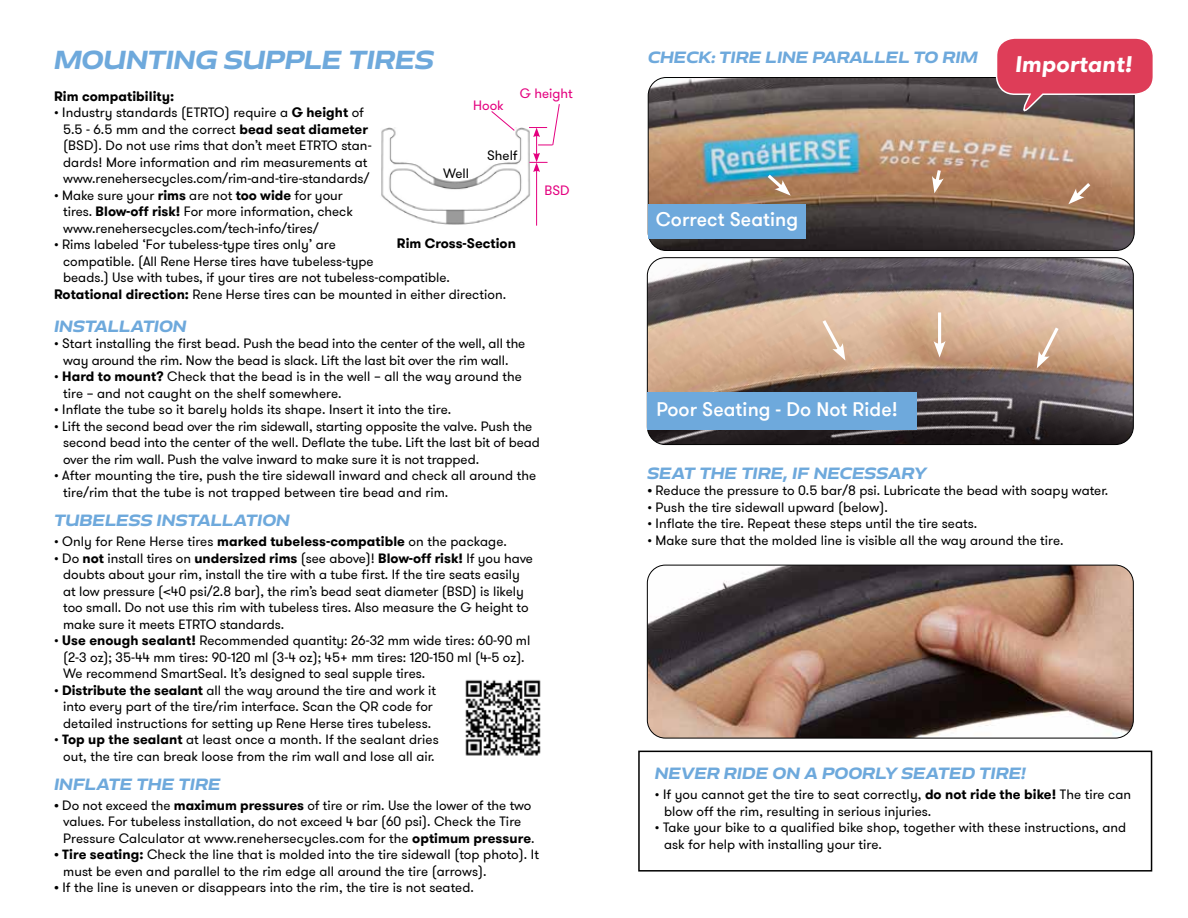
<style>
.page{position:relative;width:1188px;height:918px;background:#fff}
.page>*{position:absolute;margin:0;border:0;box-sizing:border-box;transform-origin:0 0}
.t1{font:italic 700 24px "Aero";letter-spacing:-.015em;color:#6ea9dc}
.t2{font:italic 700 22.5px "GT Walsheim Pro";letter-spacing:.005em;color:#fff}
.t3{font:500 19.5px "GT Walsheim Pro";letter-spacing:.005em;color:#fff}
.t4{font:italic 700 15px "Aero";letter-spacing:-.01em;color:#6ea9dc}
.t5{font:13.5px/16.5px "GT Walsheim Pro";color:#000}
.t6{font:700 13.5px "GT Walsheim Pro";letter-spacing:.005em;color:#000}
.t7{font:13.5px "GT Walsheim Pro";color:#e4007f}
.s1{font-weight:700}
</style>
<div class="page">
<img style="left:648px;top:78px;width:486px;height:172px">
<div style="left:648px;top:77px;width:486px;height:174px;border:1px solid #000;border-radius:18px"></div>
<svg style="left:764px;top:171px;width:27px;height:25px"></svg>
<svg style="left:932px;top:167px;width:12px;height:26px"></svg>
<svg style="left:1068px;top:180px;width:26px;height:24px"></svg>
<img style="left:647px;top:258px;width:486px;height:187px">
<div style="left:647px;top:257px;width:487px;height:188px;border:1px solid #000;border-radius:18px"></div>
<svg style="left:820px;top:317px;width:25px;height:44px"></svg>
<hr style="left:938px;top:312px;width:3px;height:35px;background:#fff">
<svg style="left:934px;top:341px;width:12px;height:17px"></svg>
<svg style="left:1037px;top:324px;width:24px;height:44px"></svg>
<img style="left:647px;top:565px;width:486px;height:173px">
<div style="left:647px;top:565px;width:487px;height:173px;border:1px solid #000;border-radius:18px"></div>
<div style="left:648px;top:204px;width:158px;height:35px;background:#6ea9dc"></div>
<div style="left:648px;top:393px;width:269px;height:37px;background:#6ea9dc"></div>
<div style="left:638px;top:751px;width:514px;height:121px;border:2px solid #000"></div>
<svg style="left:995px;top:38px;width:158px;height:79px;background:#be5163"></svg>
<img style="left:465px;top:679px;width:76px;height:77px">
<img style="left:381px;top:127px;width:157px;height:99px">
<svg style="left:491px;top:111px;width:24px;height:20px"></svg>
<hr style="left:536px;top:170px;width:1px;height:56px;background:#e4007f">
<svg style="left:529px;top:104px;width:31px;height:68px"></svg>
<h1 class="t1" style="left:54px;top:45px;width:381px">MOUNTING SUPPLE TIRES</h1>
<p class="t7" style="left:520px;top:85px;width:54px">G height</p>
<p class="t6" style="left:54px;top:87px;width:122px">Rim compatibility:</p>
<p class="t5" style="left:63px;top:105px;width:310px;text-indent:-9px">• Industry standards (ETRTO) require a <span class="s1">G height</span> of 5.5 - 6.5 mm and the correct <span class="s1">bead seat diameter </span>(BSD). Do not use rims that don’t meet ETRTO stan&shy;dards! More information and rim measurements at www.renehersecycles.com/rim-and-tire-standards/</p>
<p class="t5" style="left:63px;top:187px;width:291px;text-indent:-9px">• Make sure your <span class="s1">rims</span> are not <span class="s1">too wide</span> for your tires. <span class="s1">Blow-off risk!</span> For more information, check www.renehersecycles.com/tech-info/tires/</p>
<p class="t5" style="left:54px;top:237px;width:283px">• Rims labeled ‘For tubeless-type tires only’ are</p>
<p class="t5" style="left:63px;top:253px;width:312px">compatible. (All Rene Herse tires have tubeless-type</p>
<p class="t5" style="left:63px;top:270px;width:388px">beads.) Use with tubes, if your tires are not tubeless-compatible.</p>
<p class="t5" style="left:54px;top:286px;width:454px"><span class="s1">Rotational direction:</span> Rene Herse tires can be mounted in either direction.</p>
<p class="t4" style="left:54px;top:317px;width:134px">INSTALLATION</p>
<p class="t5" style="left:54px;top:336px;width:473px;text-align:center">• Start installing the first bead. Push the bead into the center of the well, all the way around the rim. Now the bead is slack. Lift the last bit over the rim wall.</p>
<p class="t5" style="left:63px;top:369px;width:460px;text-indent:-9px">• <span class="s1">Hard to mount?</span> Check that the bead is in the well – all the way around the tire – and not caught on the shelf somewhere.</p>
<p class="t5" style="left:54px;top:402px;width:399px">• Inflate the tube so it barely holds its shape. Insert it into the tire.</p>
<p class="t5" style="left:63px;top:418px;width:478px;text-indent:-9px">• Lift the second bead over the rim sidewall, starting opposite the valve. Push the second bead into the center of the well. Deflate the tube. Lift the last bit of bead over the rim wall. Push the valve inward to make sure it is not trapped.</p>
<p class="t5" style="left:63px;top:468px;width:475px;text-indent:-9px">• After mounting the tire, push the tire sidewall inward and check all around the tire/rim that the tube is not trapped between tire bead and rim.</p>
<p class="t4" style="left:54px;top:511px;width:238px">TUBELESS INSTALLATION</p>
<p class="t5" style="left:54px;top:533px;width:454px">• Only for Rene Herse tires <span class="s1">marked tubeless-compatible</span> on the package.</p>
<p class="t5" style="left:63px;top:550px;width:471px;text-indent:-9px">• Do <span class="s1">not</span> install tires on <span class="s1">undersized rims</span> (see above)! <span class="s1">Blow-off risk!</span> If you have doubts about your rim, install the tire with a tube first. If the tire seats easily at low pressure (&lt;40 psi/2.8 bar), the rim’s bead seat diameter (BSD) is likely too small. Do not use this rim with tubeless tires. Also measure the G height to make sure it meets ETRTO standards.</p>
<p class="t5" style="left:63px;top:632px;width:469px;text-indent:-9px">• <span class="s1">Use enough sealant!</span> Recommended quantity: 26-32 mm wide tires: 60-90 ml (2-3 oz); 35-44 mm tires: 90-120 ml (3-4 oz); 45+ mm tires: 120-150 ml (4-5 oz).<br>We recommend SmartSeal. It’s designed to seal supple tires.</p>
<p class="t5" style="left:54px;top:682px;width:384px;text-align:center">• <span class="s1">Distribute the sealant</span> all the way around the tire and work it into every part of the tire/rim interface. Scan the QR code for detailed instructions for setting up Rene Herse tires tubeless.</p>
<p class="t5" style="left:54px;top:731px;width:386px;text-align:center">• <span class="s1">Top up the sealant</span> at least once a month. If the sealant dries out, the tire can break loose from the rim wall and lose all air.</p>
<p class="t4" style="left:54px;top:775px;width:168px">INFLATE THE TIRE</p>
<p class="t5" style="left:63px;top:797px;width:473px;text-indent:-9px"><span class="s1">•</span> Do not exceed the <span class="s1">maximum pressures</span> of tire or rim. Use the lower of the two values. For tubeless installation, do not exceed 4 bar (60 psi). Check the Tire<br>Pressure Calculator at www.renehersecycles.com for the <span class="s1">optimum pressure</span>.</p>
<p class="t5" style="left:63px;top:847px;width:477px;text-indent:-9px"><span class="s1">• Tire seating:</span> Check the line that is molded into the tire sidewall (top photo). It must be even and parallel to the rim edge all around the tire (arrows).</p>
<p class="t5" style="left:54px;top:880px;width:422px"><span class="s1">•</span> If the line is uneven or disappears into the rim, the tire is not seated.</p>
<p class="t7" style="left:473px;top:96px;width:32px">Hook</p>
<p class="t5" style="left:487px;top:147px;width:32px">Shelf</p>
<p class="t5" style="left:443px;top:165px;width:27px">Well</p>
<p class="t7" style="left:545px;top:182px;width:27px">BSD</p>
<p class="t6" style="left:397px;top:235px;width:120px">Rim Cross-Section</p>
<p class="t4" style="left:648px;top:48px;width:332px">CHECK: TIRE LINE PARALLEL TO RIM</p>
<h2 class="t2" style="left:1015px;top:49px;width:119px">Important!</h2>
<h3 class="t3" style="left:656px;top:207px;width:144px">Correct Seating</h3>
<h3 class="t3" style="left:656px;top:397px;width:243px">Poor Seating - Do Not Ride!</h3>
<p class="t4" style="left:647px;top:464px;width:281px">SEAT THE TIRE, IF NECESSARY</p>
<p class="t5" style="left:647px;top:483px;width:462px"><span class="s1">•</span> Reduce the pressure to 0.5 bar/8 psi. Lubricate the bead with soapy water.</p>
<p class="t5" style="left:647px;top:499px;width:242px">• Push the tire sidewall upward (below).</p>
<p class="t5" style="left:647px;top:516px;width:331px">• Inflate the tire. Repeat these steps until the tire seats.</p>
<p class="t5" style="left:647px;top:532px;width:418px">• Make sure that the molded line is visible all the way around the tire.</p>
<p class="t4" style="left:655px;top:764px;width:372px">NEVER RIDE ON A POORLY SEATED TIRE!</p>
<p class="t5" style="left:664px;top:786px;width:469px;text-indent:-9px">• If you cannot get the tire to seat correctly, <span class="s1">do not ride the bike!</span> The tire can blow off the rim, resulting in serious injuries.</p>
<p class="t5" style="left:664px;top:819px;width:464px;text-indent:-9px">• Take your bike to a qualified bike shop, together with these instructions, and ask for help with installing your tire.</p>
</div>
